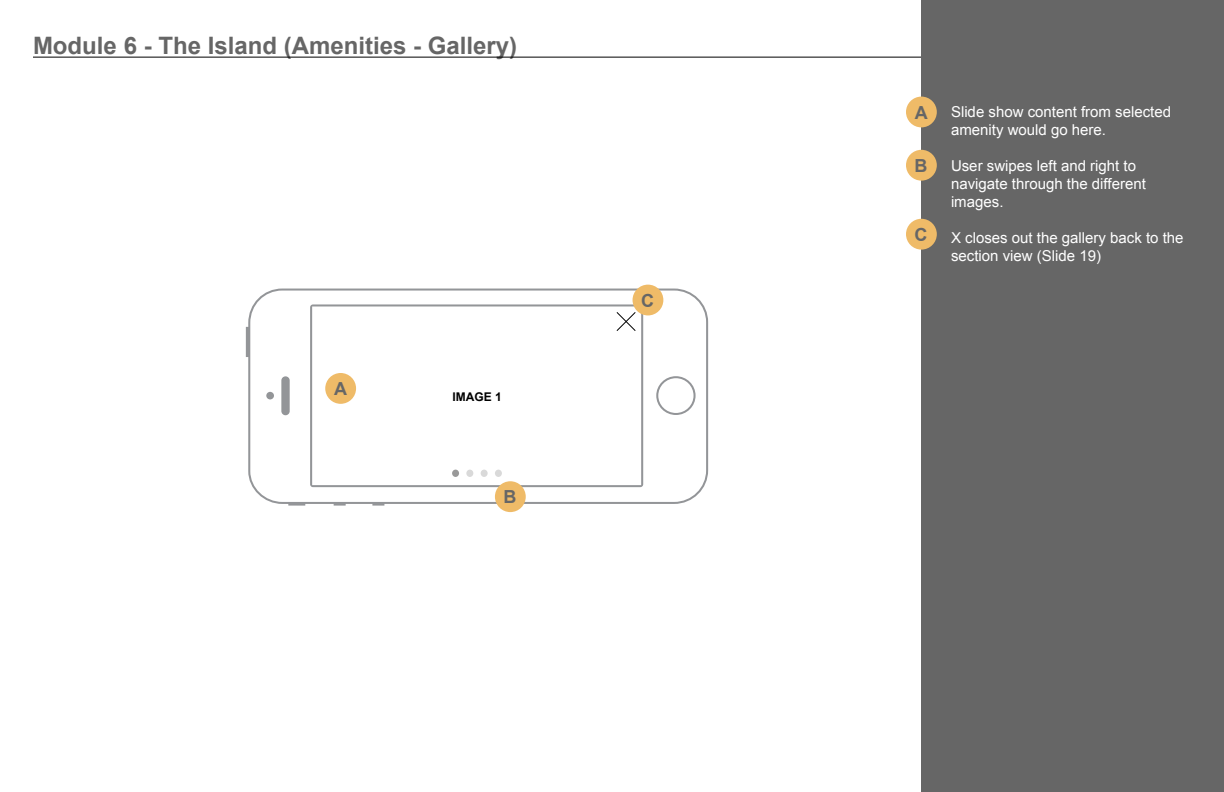
<style>
.page{position:relative;width:1224px;height:792px;background:#fff}
.page>*{position:absolute;margin:0;border:0;box-sizing:border-box;transform-origin:0 0}
.t1{font:700 24px "Arial";color:#666}
.t2{font:700 18px "Arial";color:#666}
.t3{font:15px/18px "Arial";color:#fff}
.t4{font:700 12px "Arial";color:#000}
</style>
<div class="page">
<div style="left:921px;top:0;width:303px;height:792px;background:#666"></div>
<hr style="left:33px;top:57px;width:888px;height:1px;background:#000">
<svg style="left:246px;top:289px;width:462px;height:217px"></svg>
<div style="left:266px;top:392px;width:8px;height:7px;background:#939598;border-radius:50%"></div>
<div style="left:906px;top:97px;width:31px;height:30px;background:#efbb68;border-radius:50%"></div>
<div style="left:325px;top:373px;width:31px;height:31px;background:#efbb68;border-radius:50%"></div>
<div style="left:906px;top:150px;width:31px;height:31px;background:#efbb68;border-radius:50%"></div>
<div style="left:906px;top:219px;width:31px;height:31px;background:#efbb68;border-radius:50%"></div>
<div style="left:633px;top:285px;width:30px;height:30px;background:#efbb68;border-radius:50%"></div>
<div style="left:495px;top:481px;width:31px;height:31px;background:#efbb68;border-radius:50%"></div>
<h1 class="t1" style="left:33px;top:29px;width:486px">Module 6 - The Island (Amenities - Gallery)</h1>
<p class="t2" style="left:334px;top:377px;width:14px">A</p>
<p class="t4" style="left:452px;top:389px;width:51px">IMAGE 1</p>
<p class="t2" style="left:503px;top:485px;width:14px">B</p>
<p class="t2" style="left:641px;top:288px;width:14px">C</p>
<p class="t2" style="left:915px;top:100px;width:14px">A</p>
<p class="t2" style="left:915px;top:153px;width:14px">B</p>
<p class="t2" style="left:915px;top:222px;width:14px">C</p>
<p class="t3" style="left:951px;top:103px;width:222px">Slide show content from selected amenity would go here.</p>
<p class="t3" style="left:951px;top:157px;width:196px">User swipes left and right to navigate through the different images.</p>
<p class="t3" style="left:951px;top:229px;width:234px">X closes out the gallery back to the section view (Slide 19)</p>
</div>
